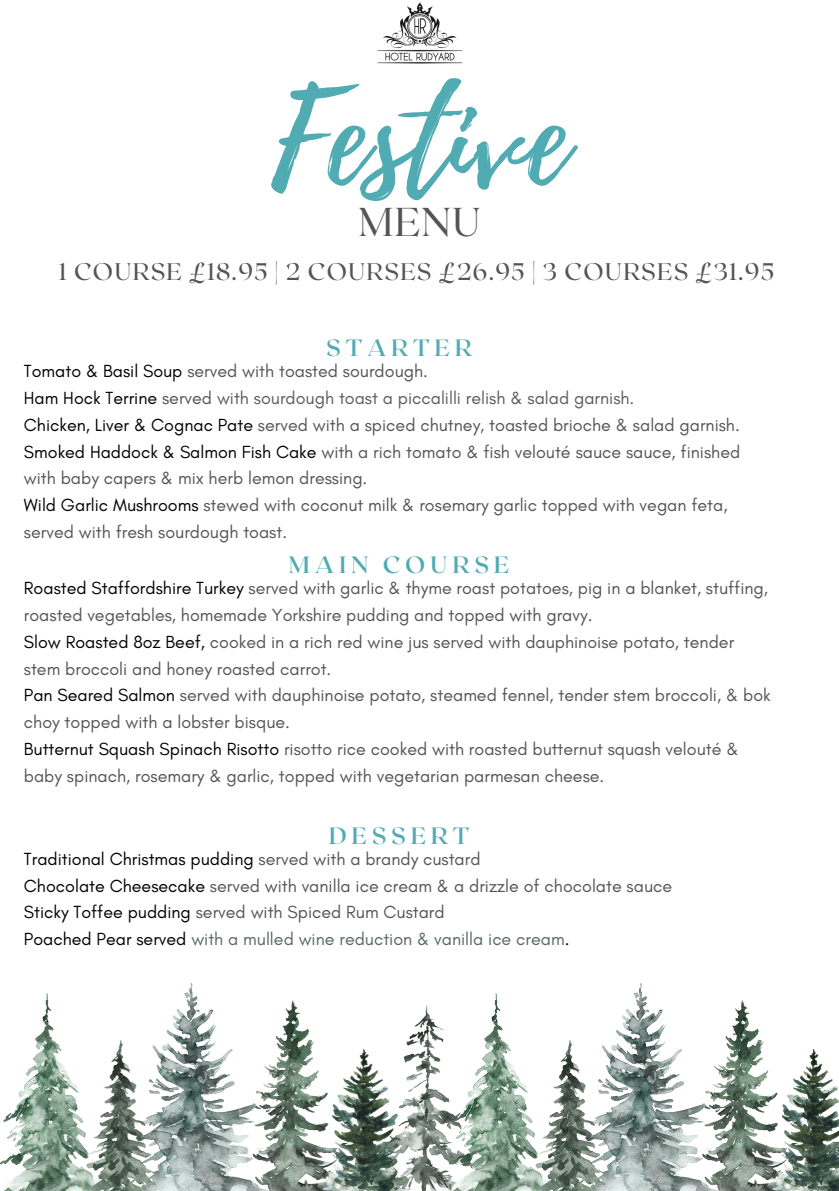
<style>
.page{position:relative;width:839px;height:1191px;background:#fff}
.page>*{position:absolute;margin:0;border:0;box-sizing:border-box;transform-origin:0 0}
.t1{font:129.6px "Playlist Script";color:#51abb2}
.t2{font:300 40.2px "Roxborough CF";color:#545454}
.t3{font:24px "Roxborough CF";letter-spacing:.055em;color:#545454}
.t4{font:600 23.6px "Roxborough CF";letter-spacing:.205em;color:#51abb2}
.t5{font:17.8px/26.8px "Glacial Indifference";color:#545454}
.t6{font:17.8px "Glacial Indifference";color:#5b5b5b}
.s1{color:#000}
.s2{color:#545454}
.s3{color:#57695e}
</style>
<div class="page">
<img style="left:0;top:983px;width:449px;height:207px">
<img style="left:377px;top:2px;width:86px;height:62px">
<img style="left:449px;top:983px;width:389px;height:207px">
<p class="t1" style="left:271px;top:46px;width:298px">Festive</p>
<p class="t2" style="left:359px;top:196px;width:123px">MENU</p>
<p class="t3" style="left:59px;top:256px;width:716px">1 COURSE £18.95 | 2 COURSES £26.95 | 3 COURSES £31.95</p>
<h1 class="t4" style="left:326px;top:332px;width:147px">STARTER</h1>
<h2 class="t5" style="left:24px;top:357px;width:405px"><span class="s1">Tomato &amp; Basil Soup</span> served with toasted sourdough.</h2>
<h4 class="t6" style="left:24px;top:387px;width:612px"><span class="s1">Ham Hock Terrine</span> <span class="s2">served</span> with sourdough toast a piccalilli relish &amp; salad garnish.</h4>
<h3 class="t5" style="left:24px;top:411px;width:717px"><span class="s1">Chicken, Liver &amp; Cognac Pate</span> served with a spiced chutney, toasted brioche &amp; salad garnish.</h3>
<p class="t5" style="left:24px;top:438px;width:717px"><span class="s1">Smoked Haddock &amp; Salmon Fish Cake</span> with a rich tomato &amp; fish velouté sauce sauce, finished with baby capers &amp; mix herb lemon dressing.</p>
<p class="t5" style="left:24px;top:492px;width:705px"><span class="s1">Wild Garlic Mushrooms</span> stewed with coconut milk &amp; rosemary garlic topped with vegan feta, served with fresh sourdough toast.</p>
<p class="t4" style="left:289px;top:550px;width:222px">MAIN COURSE</p>
<p class="t5" style="left:24px;top:574px;width:745px"><span class="s1">Roasted Staffordshire Turkey</span> served with garlic &amp; thyme roast potatoes, pig in a blanket, stuffing, roasted vegetables, homemade Yorkshire pudding and topped with gravy.</p>
<p class="t5" style="left:24px;top:628px;width:711px"><span class="s1">Slow Roasted 8oz Beef,</span> cooked in a rich red wine jus served with dauphinoise potato, tender stem broccoli and honey roasted carrot.</p>
<h3 class="t5" style="left:24px;top:682px;width:748px"><span class="s1">Pan Seared Salmon</span> served with dauphinoise potato, steamed fennel, tender stem broccoli, &amp; bok choy topped with a lobster bisque.</h3>
<p class="t5" style="left:24px;top:735px;width:716px"><span class="s1">Butternut Squash Spinach Risotto</span> risotto rice cooked with roasted butternut squash velouté &amp; baby spinach, rosemary &amp; garlic, topped with vegetarian parmesan cheese.</p>
<h3 class="t4" style="left:329px;top:820px;width:142px">DESSERT</h3>
<p class="t5" style="left:24px;top:845px;width:649px"><span class="s1">Traditional Christmas pudding</span> served with a brandy custard<br><span class="s1">Chocolate Cheesecake</span> served with vanilla ice cream &amp; a drizzle of chocolate sauce <span class="s1">Sticky Toffee pudding</span> served with Spiced Rum Custard<br><span class="s1">Poached Pear served</span> <span class="s3">with a mulled wine reduction &amp; vanilla ice cream</span><span class="s1">.</span></p>
</div>
